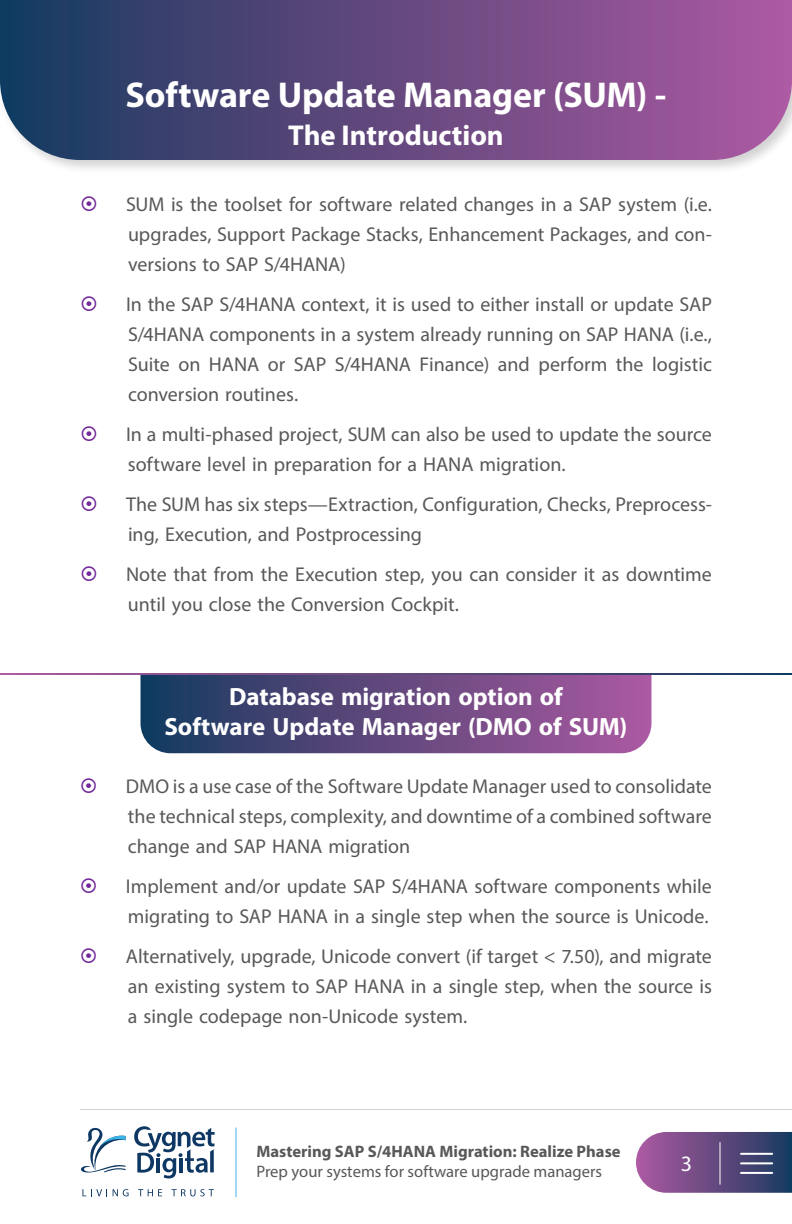
<style>
.page{position:relative;width:792px;height:1224px;background:#fff}
.page>*{position:absolute;margin:0;border:0;box-sizing:border-box;transform-origin:0 0}
.Headings{font:700 36px "Myriad Pro";letter-spacing:-.005em;color:#fff}
.Headings-2{font:700 28.8px "Myriad Pro";letter-spacing:-.005em;color:#fff}
.Subhead1{font:700 25px/30px "Myriad Pro";color:#fff;text-align:center}
.t1{font:22px "Myriad Pro";color:#fff}
.t2{font:20px/30px "Myriad Pro";color:#57585a;text-align:justify}
.t3{font:700 16.6px "Myriad Pro";color:#57585a}
.t4{font:16.6px "Myriad Pro";color:#57585a}
</style>
<div class="page">
<svg style="left:636px;top:1132px;width:156px;height:61px;background:#6a5285"></svg>
<hr style="left:80px;top:1109px;width:712px;height:1px;background:#d1d2d4">
<hr style="left:720px;top:1142px;width:1px;height:42px;background:#fff">
<hr style="left:741px;top:1153px;width:31px;height:2px;background:#fff">
<hr style="left:741px;top:1162px;width:31px;height:2px;background:#fff">
<hr style="left:741px;top:1172px;width:31px;height:2px;background:#fff">
<div style="left:0;top:0;width:792px;height:174px;background:#231f20;opacity:.2"></div>
<svg style="left:0;top:0;width:792px;height:160px;background:#664d82"></svg>
<hr style="left:236px;top:1128px;width:1px;height:69px;background:#3cb4e6">
<svg style="left:80px;top:1127px;width:46px;height:46px"></svg>
<svg style="left:134px;top:1126px;width:81px;height:52px"></svg>
<svg style="left:82px;top:1189px;width:47px;height:7px"></svg>
<svg style="left:138px;top:1189px;width:24px;height:7px"></svg>
<svg style="left:171px;top:1189px;width:43px;height:7px"></svg>
<svg style="left:141px;top:675px;width:510px;height:78px;background:#634a7f"></svg>
<p class="Headings" style="left:126px;top:71px;width:542px">Software Update Manager (SUM) -</p>
<p class="Headings-2" style="left:288px;top:117px;width:217px">The Introduction</p>
<p class="t2" style="left:126px;top:189px;width:588px">SUM is the toolset for software related changes in a SAP system (i.e. upgrades, Support Package Stacks, Enhancement Packages, and con&shy;versions to SAP S/4HANA)</p>
<p class="t2" style="left:126px;top:289px;width:588px">In the SAP S/4HANA context, it is used to either install or update SAP S/4HANA components in a system already running on SAP HANA (i.e., Suite on HANA or SAP S/4HANA Finance) and perform the logistic conversion routines.</p>
<p class="t2" style="left:126px;top:419px;width:587px">In a multi-phased project, SUM can also be used to update the source software level in preparation for a HANA migration.</p>
<p class="t2" style="left:126px;top:489px;width:588px">The SUM has six steps—Extraction, Configuration, Checks, Preprocess&shy;ing, Execution, and Postprocessing</p>
<p class="t2" style="left:126px;top:559px;width:587px">Note that from the Execution step, you can consider it as downtime until you close the Conversion Cockpit.</p>
<p class="Subhead1" style="left:165px;top:681px;width:464px">Database migration option of<br>Software Update Manager (DMO of SUM)</p>
<p class="t2" style="left:126px;top:771px;width:588px">DMO is a use case of the Software Update Manager used to consolidate the technical steps, complexity, and downtime of a combined software change and SAP HANA migration</p>
<p class="t2" style="left:126px;top:871px;width:588px">Implement and/or update SAP S/4HANA software components while migrating to SAP HANA in a single step when the source is Unicode.</p>
<p class="t2" style="left:126px;top:941px;width:588px">Alternatively, upgrade, Unicode convert (if target &lt; 7.50), and migrate an existing system to SAP HANA in a single step, when the source is a single codepage non-Unicode system.</p>
<p class="t3" style="left:256px;top:1141px;width:366px">Mastering SAP S/4HANA Migration: Realize Phase</p>
<p class="t4" style="left:256px;top:1162px;width:347px">Prep your systems for software upgrade managers</p>
<p class="t1" style="left:681px;top:1150px;width:13px">3</p>
</div>
